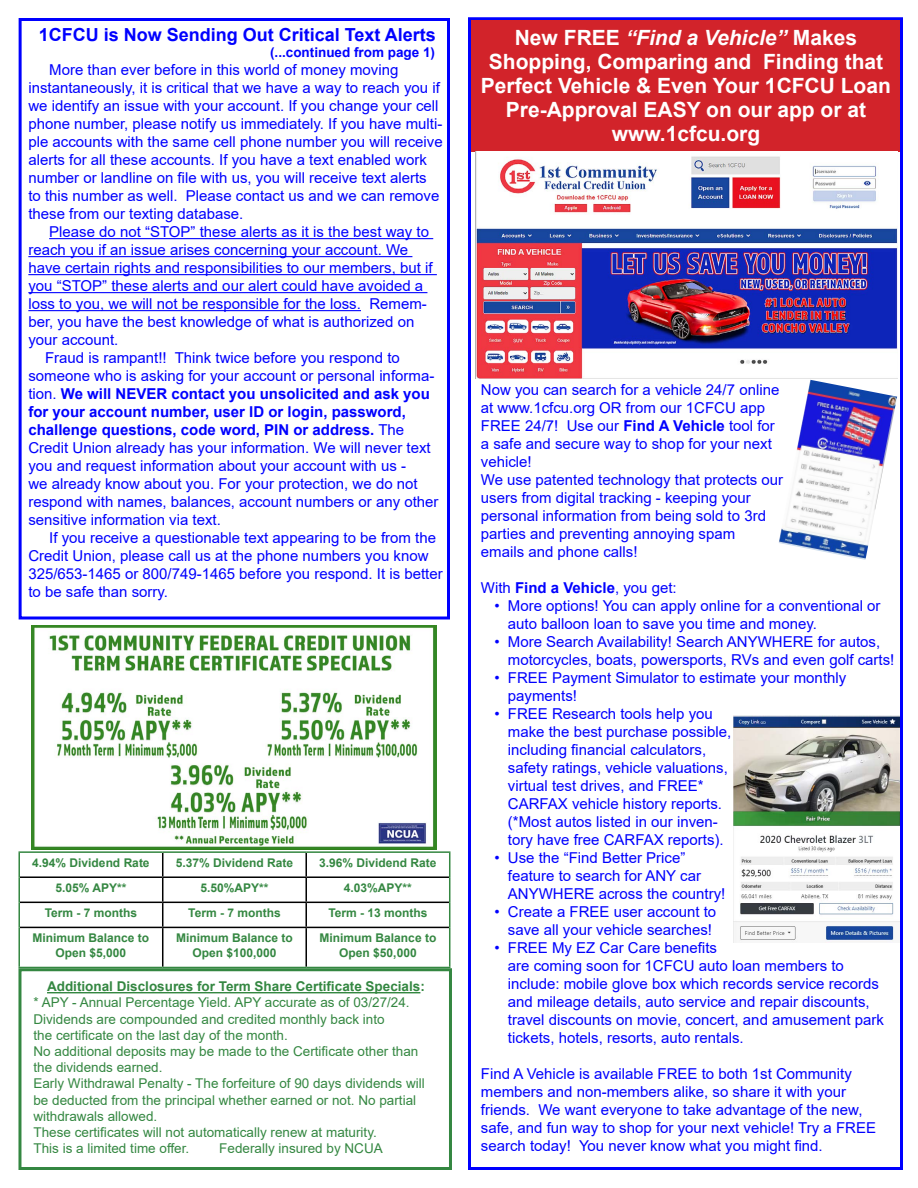
<style>
.page{position:relative;width:918px;height:1188px;background:#fff}
.page>*{position:absolute;margin:0;border:0;box-sizing:border-box;transform-origin:0 0}
.t1{font:700 21px/24px "Arial";color:#fff;text-align:center}
.t2{font:700 18px "Arial";color:#00f}
.t3{font:15px/18px "Arial";color:#00f}
.t4{font:700 15px "Arial";color:#00f}
.t5{font:13.5px/16.2px "Arial";color:#348741}
.t6{font:700 13.5px "Arial";color:#348741}
.t7{font:700 13.5px "Arial";color:#00f}
.t8{font:700 12px/14.4px "Arial";color:#348741;text-align:center}
.s1{font-weight:400}
.s2{font-style:italic}
.s3{font-weight:700}
</style>
<div class="page">
<div style="left:19px;top:18px;width:431px;height:602px;border:3px solid #00f"></div>
<hr style="left:47px;top:992px;width:373px;height:1px;background:#348741">
<div style="left:18px;top:968px;width:434px;height:202px;border:3px solid #348741"></div>
<div style="left:468px;top:17px;width:435px;height:1153px;border:3px solid #00f"></div>
<div style="left:471px;top:20px;width:429px;height:132px;background:#d2232a"></div>
<img style="left:779px;top:380px;width:118px;height:180px">
<img style="left:475px;top:151px;width:422px;height:227px">
<img style="left:734px;top:716px;width:166px;height:227px">
<img style="left:32px;top:626px;width:404px;height:224px">
<hr style="left:305px;top:853px;width:2px;height:23px;background:#000">
<hr style="left:20px;top:876px;width:143px;height:2px;background:#000">
<hr style="left:163px;top:876px;width:143px;height:2px;background:#000">
<hr style="left:306px;top:876px;width:143px;height:2px;background:#000">
<hr style="left:305px;top:878px;width:2px;height:24px;background:#000">
<hr style="left:20px;top:902px;width:143px;height:1px;background:#000">
<hr style="left:163px;top:902px;width:143px;height:1px;background:#000">
<svg style="left:162px;top:853px;width:1px;height:74px"></svg>
<hr style="left:306px;top:902px;width:143px;height:1px;background:#000">
<hr style="left:305px;top:903px;width:2px;height:24px;background:#000">
<hr style="left:20px;top:927px;width:143px;height:1px;background:#000">
<hr style="left:163px;top:927px;width:143px;height:1px;background:#000">
<hr style="left:162px;top:928px;width:1px;height:39px;background:#000">
<hr style="left:306px;top:927px;width:143px;height:1px;background:#000">
<hr style="left:305px;top:928px;width:2px;height:39px;background:#000">
<hr style="left:18px;top:851px;width:145px;height:2px;background:#348741">
<hr style="left:18px;top:853px;width:2px;height:24px;background:#348741">
<hr style="left:163px;top:851px;width:143px;height:2px;background:#348741">
<hr style="left:306px;top:851px;width:144px;height:2px;background:#348741">
<hr style="left:18px;top:877px;width:2px;height:25px;background:#348741">
<hr style="left:18px;top:902px;width:2px;height:25px;background:#348741">
<svg style="left:449px;top:853px;width:1px;height:74px"></svg>
<hr style="left:18px;top:927px;width:2px;height:40px;background:#348741">
<hr style="left:449px;top:927px;width:1px;height:40px;background:#348741">
<hr style="left:18px;top:967px;width:145px;height:1px;background:#348741">
<hr style="left:163px;top:967px;width:143px;height:1px;background:#348741">
<hr style="left:306px;top:967px;width:144px;height:1px;background:#348741">
<hr style="left:49px;top:238px;width:384px;height:1px;background:#00f">
<hr style="left:28px;top:256px;width:384px;height:1px;background:#00f">
<hr style="left:28px;top:274px;width:409px;height:1px;background:#00f">
<hr style="left:28px;top:292px;width:399px;height:1px;background:#00f">
<hr style="left:28px;top:310px;width:333px;height:1px;background:#00f">
<p class="t2" style="left:39px;top:22px;width:399px">1CFCU is Now Sending Out Critical Text Alerts</p>
<p class="t7" style="left:270px;top:43px;width:166px">(...continued from page 1)</p>
<p class="t3" style="left:28px;top:61px;width:416px;text-indent:21px">More than ever before in this world of money moving instantaneously, it is critical that we have a way to reach you if we identify an issue with your account. If you change your cell phone number, please notify us immediately. If you have multi&shy;ple accounts with the same cell phone number you will receive alerts for all these accounts. If you have a text enabled work number or landline on file with us, you will receive text alerts to this number as well. Please contact us and we can remove these from our texting database.</p>
<p class="t3" style="left:49px;top:223px;width:381px">Please do not “STOP” these alerts as it is the best way to</p>
<p class="t3" style="left:28px;top:241px;width:381px">reach you if an issue arises concerning your account. We</p>
<p class="t3" style="left:28px;top:259px;width:406px">have certain rights and responsibilities to our members, but if</p>
<p class="t3" style="left:28px;top:277px;width:396px">you “STOP” these alerts and our alert could have avoided a</p>
<p class="t3" style="left:28px;top:295px;width:400px">loss to you, we will not be responsible for the loss. Remem-</p>
<p class="t3" style="left:28px;top:313px;width:388px">ber, you have the best knowledge of what is authorized on</p>
<p class="t3" style="left:28px;top:331px;width:92px">your account.</p>
<p class="t3" style="left:45px;top:349px;width:356px">Fraud is rampant!! Think twice before you respond to</p>
<p class="t3" style="left:28px;top:367px;width:408px">someone who is asking for your account or personal informa-</p>
<p class="t4" style="left:28px;top:383px;width:403px"><span class="s1">tion.</span> We will NEVER contact you unsolicited and ask you</p>
<p class="t4" style="left:28px;top:401px;width:379px">for your account number, user ID or login, password,</p>
<p class="t4" style="left:28px;top:419px;width:377px">challenge questions, code word, PIN or address. <span class="s1">The</span></p>
<p class="t3" style="left:28px;top:439px;width:404px">Credit Union already has your information. We will never text</p>
<p class="t3" style="left:28px;top:457px;width:379px">you and request information about your account with us -</p>
<p class="t3" style="left:28px;top:475px;width:391px">we already know about you. For your protection, we do not</p>
<p class="t3" style="left:28px;top:493px;width:412px">respond with names, balances, account numbers or any other</p>
<p class="t3" style="left:28px;top:511px;width:194px">sensitive information via text.</p>
<p class="t3" style="left:49px;top:529px;width:388px">If you receive a questionable text appearing to be from the</p>
<p class="t3" style="left:28px;top:547px;width:402px">Credit Union, please call us at the phone numbers you know</p>
<p class="t3" style="left:28px;top:565px;width:416px">325/653-1465 or 800/749-1465 before you respond. It is better</p>
<p class="t3" style="left:28px;top:583px;width:141px">to be safe than sorry.</p>
<p class="t8" style="left:32px;top:856px;width:119px">4.94% Dividend Rate</p>
<p class="t8" style="left:176px;top:856px;width:119px">5.37% Dividend Rate</p>
<p class="t8" style="left:319px;top:856px;width:119px">3.96% Dividend Rate</p>
<p class="t8" style="left:56px;top:881px;width:72px">5.05% APY**</p>
<p class="t8" style="left:200px;top:881px;width:70px">5.50%APY**</p>
<p class="t8" style="left:344px;top:881px;width:70px">4.03%APY**</p>
<p class="t8" style="left:45px;top:906px;width:94px">Term - 7 months</p>
<p class="t8" style="left:188px;top:906px;width:94px">Term - 7 months</p>
<p class="t8" style="left:328px;top:906px;width:101px">Term - 13 months</p>
<p class="t8" style="left:33px;top:931px;width:118px">Minimum Balance to<br>Open $5,000</p>
<p class="t8" style="left:176px;top:931px;width:118px">Minimum Balance to<br>Open $100,000</p>
<p class="t8" style="left:320px;top:931px;width:118px">Minimum Balance to<br>Open $50,000</p>
<p class="t6" style="left:47px;top:977px;width:379px">Additional Disclosures for Term Share Certificate Specials:</p>
<p class="t5" style="left:33px;top:995px;width:393px">* APY - Annual Percentage Yield. APY accurate as of 03/27/24.<br>Dividends are compounded and credited monthly back into<br>the certificate on the last day of the month.<br>No additional deposits may be made to the Certificate other than the dividends earned.<br>Early Withdrawal Penalty - The forfeiture of 90 days dividends will be deducted from the principal whether earned or not. No partial withdrawals allowed.<br>These certificates will not automatically renew at maturity.<br>This is a limited time offer.</p>
<p class="t5" style="left:219px;top:1140px;width:165px">Federally insured by NCUA</p>
<h1 class="t1" style="left:481px;top:26px;width:412px">New FREE <span class="s2">“Find a Vehicle”</span> Makes<br>Shopping, Comparing and Finding that<br>Perfect Vehicle &amp; Even Your 1CFCU Loan<br>Pre-Approval EASY on our app or at www.1cfcu.org</h1>
<p class="t3" style="left:481px;top:381px;width:304px">Now you can search for a vehicle 24/7 online at www.1cfcu.org OR from our 1CFCU app FREE 24/7! Use our <span class="s3">Find A Vehicle</span> tool for a safe and secure way to shop for your next vehicle!<br>We use patented technology that protects our users from digital tracking - keeping your personal information from being sold to 3rd parties and preventing annoying spam<br>emails and phone calls!</p>
<p class="t3" style="left:481px;top:579px;width:197px">With <span class="s3">Find a Vehicle</span>, you get:</p>
<p class="t3" style="left:508px;top:597px;width:374px;text-indent:-14px">• More options! You can apply online for a conventional or auto balloon loan to save you time and money.</p>
<p class="t3" style="left:508px;top:633px;width:388px;text-indent:-14px">• More Search Availability! Search ANYWHERE for autos, motorcycles, boats, powersports, RVs and even golf carts!</p>
<p class="t3" style="left:508px;top:669px;width:340px;text-indent:-14px">• FREE Payment Simulator to estimate your monthly payments!</p>
<p class="t3" style="left:508px;top:705px;width:225px;text-indent:-14px">• FREE Research tools help you make the best purchase possible, including financial calculators, safety ratings, vehicle valuations, virtual test drives, and FREE* CARFAX vehicle history reports. (*Most autos listed in our inven&shy;tory have free CARFAX reports).</p>
<p class="t3" style="left:508px;top:849px;width:219px;text-indent:-14px">• Use the “Find Better Price” feature to search for ANY car<br>ANYWHERE across the country!</p>
<p class="t3" style="left:494px;top:903px;width:223px;text-align:right">• Create a FREE user account to save all your vehicle searches!</p>
<p class="t3" style="left:508px;top:939px;width:377px;text-indent:-14px">• FREE My EZ Car Care benefits<br>are coming soon for 1CFCU auto loan members to include: mobile glove box which records service records and mileage details, auto service and repair discounts, travel discounts on movie, concert, and amusement park tickets, hotels, resorts, auto rentals.</p>
<p class="t3" style="left:481px;top:1065px;width:397px">Find A Vehicle is available FREE to both 1st Community members and non-members alike, so share it with your friends. We want everyone to take advantage of the new, safe, and fun way to shop for your next vehicle! Try a FREE search today! You never know what you might find.</p>
</div>
